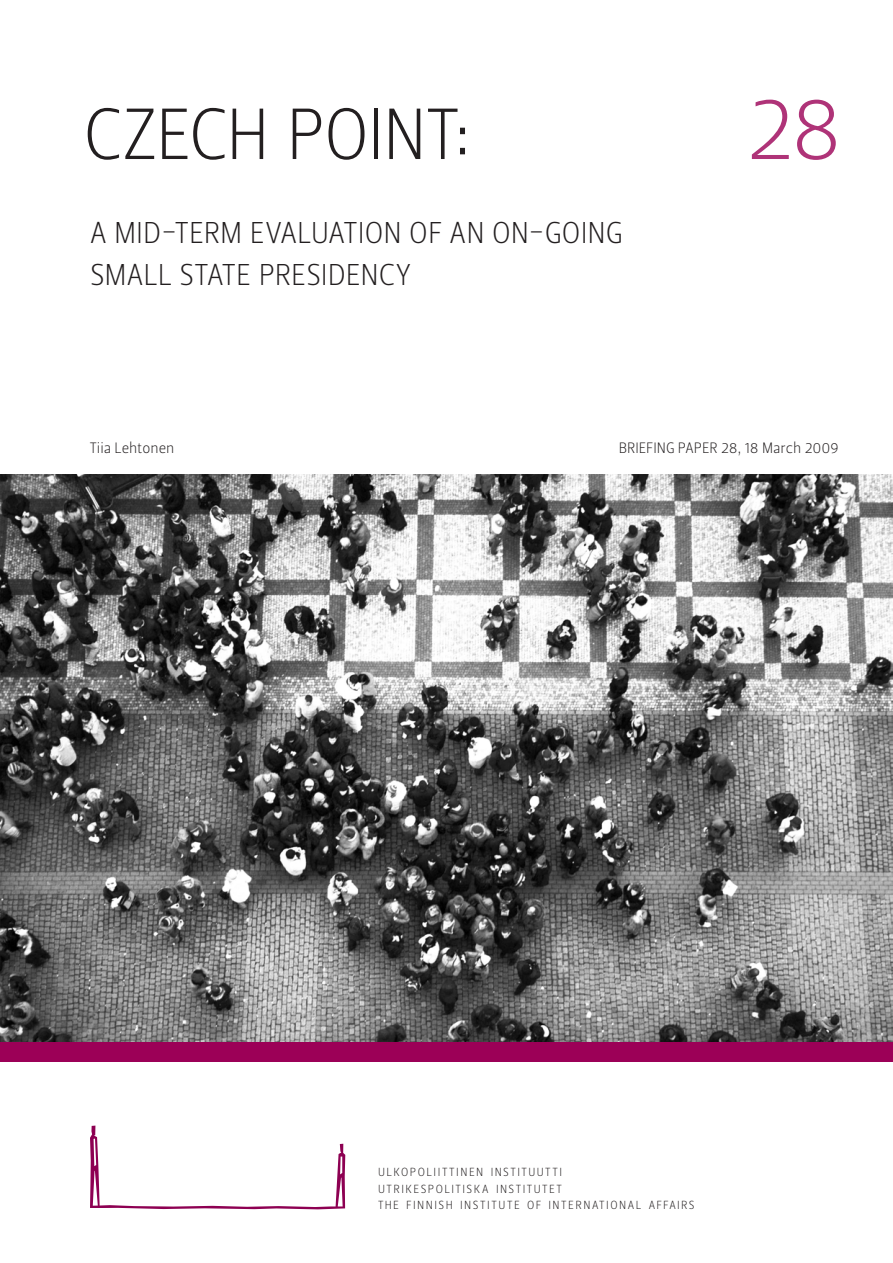
<style>
.page{position:relative;width:893px;height:1263px;background:#fff}
.page>*{position:absolute;margin:0;border:0;box-sizing:border-box;transform-origin:0 0}
.t1{font:90px "Leitura Sans Grot 1";color:#af3378}
.cover_otsikko{font:72px "Leitura Sans Grot 1";letter-spacing:-.02em;color:#231f20}
.cover_alaotsikko{font:30px/42px "Leitura Sans Grot 1";color:#231f20}
.cover_pvm{font:15px "Leitura Sans Grot 1";letter-spacing:-.005em;color:#231f20}
.cover_writer{font:15px "Leitura Sans Grot 1";letter-spacing:-.005em;color:#231f20}
.t2{font:11.7px/16.2px "Leitura Sans Grot 1";letter-spacing:.125em;color:#231f20}
</style>
<div class="page">
<div style="left:0;top:1040px;width:893px;height:22px;background:#9c0057"></div>
<svg style="left:90px;top:1125px;width:255px;height:84px"></svg>
<img style="left:0;top:474px;width:893px;height:567px">
<p class="cover_otsikko" style="left:83px;top:108px;width:390px">CZECH POINT:</p>
<p class="cover_alaotsikko" style="left:90px;top:216px;width:534px">A MID-TERM EVALUATION OF AN ON-GOING<br>SMALL STATE PRESIDENCY</p>
<p class="t1" style="left:746px;top:95px;width:98px">28</p>
<p class="cover_writer" style="left:90px;top:442px;width:86px">Tiia Lehtonen</p>
<p class="cover_pvm" style="left:619px;top:442px;width:222px">BRIEFING PAPER 28, 18 March 2009</p>
<p class="t2" style="left:378px;top:1166px;width:318px">ULKOPOLIITTINEN INSTITUUTTI<br>UTRIKESPOLITISKA INSTITUTET<br>THE FINNISH INSTITUTE OF INTERNATIONAL AFFAIRS</p>
</div>
